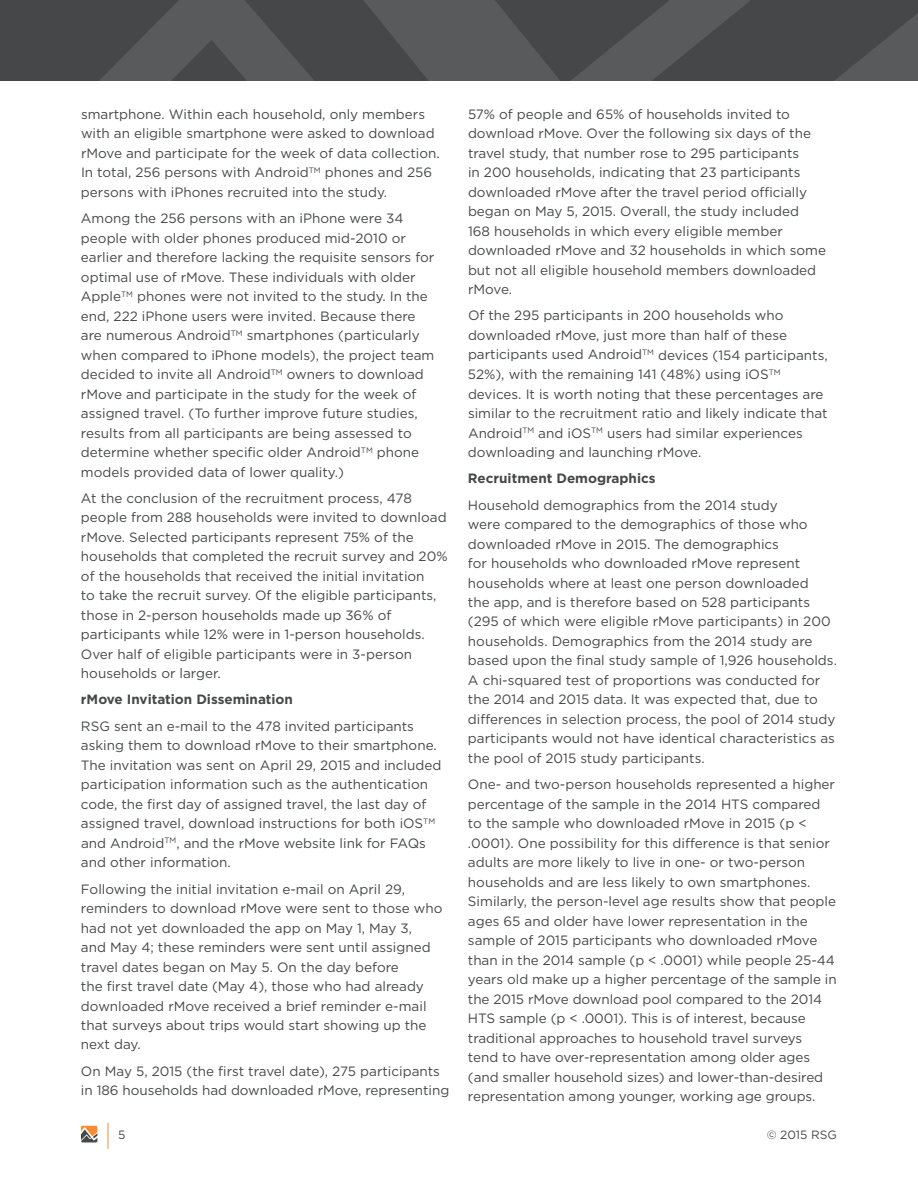
<style>
.page{position:relative;width:918px;height:1188px;background:#fff}
.page>*{position:absolute;margin:0;border:0;box-sizing:border-box;transform-origin:0 0}
.t1{font:13.5px/19.5px "Gotham";color:#464748}
.t2{font:700 13.5px "Gotham";color:#464748}
.t3{font:12px "Gotham";color:#464748}
</style>
<div class="page">
<svg style="left:81px;top:1126px;width:16px;height:16px"></svg>
<svg style="left:108px;top:1123px;width:1px;height:26px"></svg>
<svg style="left:0;top:0;width:918px;height:81px;background:#4d4e4f"></svg>
<p class="t1" style="left:81px;top:104px;width:360px">smartphone. Within each household, only members with an eligible smartphone were asked to download rMove and participate for the week of data collection.<br>In total, 256 persons with Android<sup>TM</sup> phones and 256 persons with iPhones recruited into the study.</p>
<p class="t1" style="left:81px;top:208px;width:355px">Among the 256 persons with an iPhone were 34 people with older phones produced mid-2010 or earlier and therefore lacking the requisite sensors for optimal use of rMove. These individuals with older Apple<sup>TM</sup> phones were not invited to the study. In the end, 222 iPhone users were invited. Because there are numerous Android<sup>TM</sup> smartphones (particularly when compared to iPhone models), the project team decided to invite all Android<sup>TM</sup> owners to download rMove and participate in the study for the week of assigned travel. (To further improve future studies, results from all participants are being assessed to determine whether specific older Android<sup>TM</sup> phone models provided data of lower quality.)</p>
<p class="t1" style="left:81px;top:488px;width:368px">At the conclusion of the recruitment process, 478 people from 288 households were invited to download rMove. Selected participants represent 75% of the households that completed the recruit survey and 20% of the households that received the initial invitation<br>to take the recruit survey. Of the eligible participants, those in 2-person households made up 36% of participants while 12% were in 1-person households.<br>Over half of eligible participants were in 3-person households or larger.</p>
<p class="t2" style="left:81px;top:691px;width:214px">rMove Invitation Dissemination</p>
<p class="t1" style="left:81px;top:716px;width:362px">RSG sent an e-mail to the 478 invited participants asking them to download rMove to their smartphone.<br>The invitation was sent on April 29, 2015 and included participation information such as the authentication code, the first day of assigned travel, the last day of assigned travel, download instructions for both iOS<sup>TM </sup>and Android<sup>TM</sup>, and the rMove website link for FAQs and other information.</p>
<p class="t1" style="left:81px;top:879px;width:363px">Following the initial invitation e-mail on April 29, reminders to download rMove were sent to those who had not yet downloaded the app on May 1, May 3,<br>and May 4; these reminders were sent until assigned travel dates began on May 5. On the day before<br>the first travel date (May 4), those who had already downloaded rMove received a brief reminder e-mail that surveys about trips would start showing up the next day.</p>
<p class="t1" style="left:81px;top:1061px;width:370px">On May 5, 2015 (the first travel date), 275 participants in 186 households had downloaded rMove, representing</p>
<p class="t1" style="left:468px;top:104px;width:360px">57% of people and 65% of households invited to download rMove. Over the following six days of the travel study, that number rose to 295 participants<br>in 200 households, indicating that 23 participants downloaded rMove after the travel period officially began on May 5, 2015. Overall, the study included<br>168 households in which every eligible member downloaded rMove and 32 households in which some but not all eligible household members downloaded rMove.</p>
<p class="t1" style="left:468px;top:306px;width:361px">Of the 295 participants in 200 households who downloaded rMove, just more than half of these participants used Android<sup>TM</sup> devices (154 participants, 52%), with the remaining 141 (48%) using iOS<sup>TM </sup>devices. It is worth noting that these percentages are similar to the recruitment ratio and likely indicate that Android<sup>TM</sup> and iOS<sup>TM</sup> users had similar experiences downloading and launching rMove.</p>
<p class="t2" style="left:468px;top:470px;width:189px">Recruitment Demographics</p>
<p class="t1" style="left:468px;top:495px;width:370px">Household demographics from the 2014 study<br>were compared to the demographics of those who downloaded rMove in 2015. The demographics<br>for households who downloaded rMove represent households where at least one person downloaded<br>the app, and is therefore based on 528 participants (295 of which were eligible rMove participants) in 200 households. Demographics from the 2014 study are based upon the final study sample of 1,926 households.<br>A chi-squared test of proportions was conducted for the 2014 and 2015 data. It was expected that, due to differences in selection process, the pool of 2014 study participants would not have identical characteristics as the pool of 2015 study participants.</p>
<p class="t1" style="left:468px;top:774px;width:370px">One- and two-person households represented a higher percentage of the sample in the 2014 HTS compared to the sample who downloaded rMove in 2015 (p &lt; .0001). One possibility for this difference is that senior adults are more likely to live in one- or two-person households and are less likely to own smartphones.<br>Similarly, the person-level age results show that people ages 65 and older have lower representation in the sample of 2015 participants who downloaded rMove than in the 2014 sample (p &lt; .0001) while people 25-44 years old make up a higher percentage of the sample in the 2015 rMove download pool compared to the 2014<br>HTS sample (p &lt; .0001). This is of interest, because traditional approaches to household travel surveys<br>tend to have over-representation among older ages (and smaller household sizes) and lower-than-desired representation among younger, working age groups.</p>
<p class="t3" style="left:118px;top:1127px;width:9px">5</p>
<p class="t3" style="left:767px;top:1127px;width:72px">© 2015 RSG</p>
</div>
